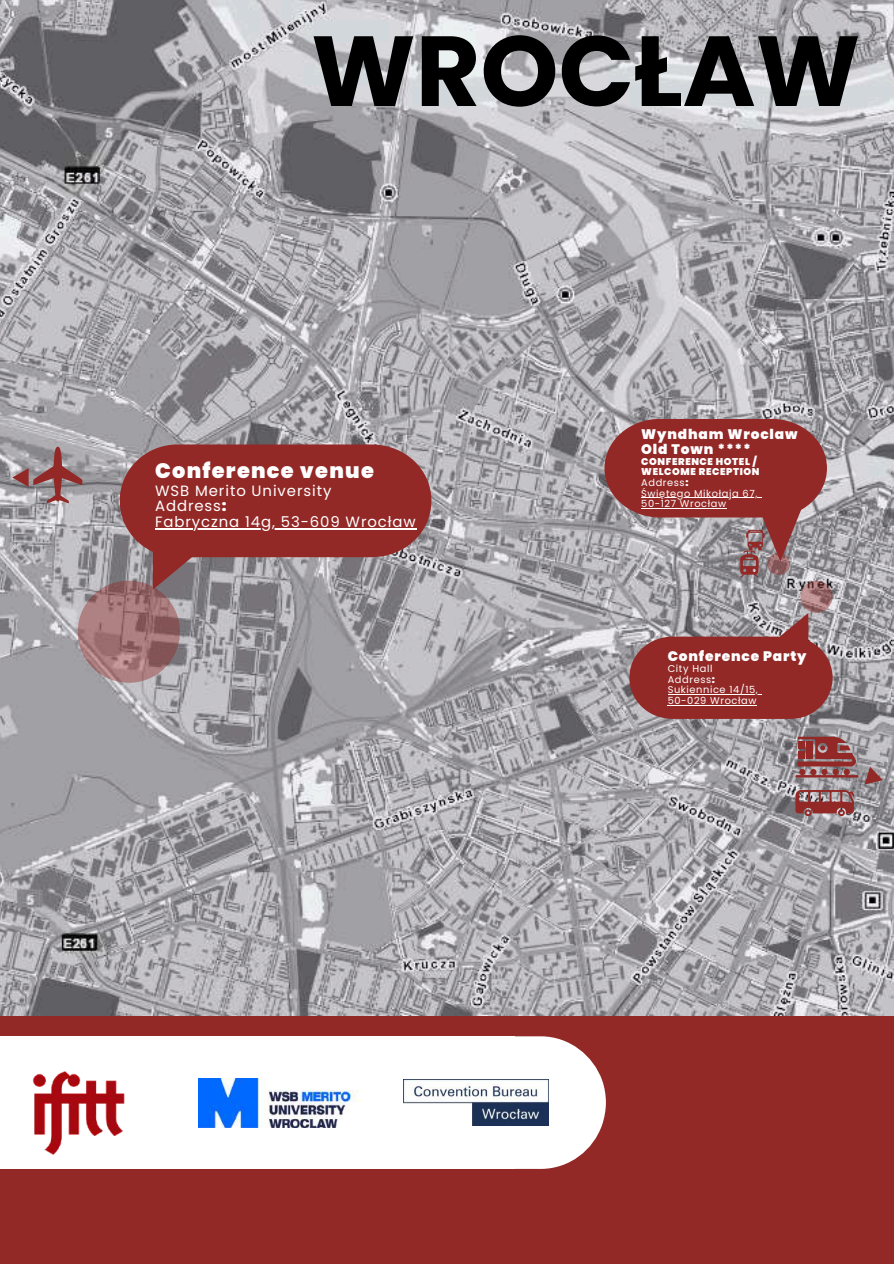
<style>
.page{position:relative;width:894px;height:1264px;background:#fff}
.page>*{position:absolute;margin:0;border:0;box-sizing:border-box;transform-origin:0 0}
.t1{font:700 99.3px "Poppins";color:#000}
.t2{font:900 20.85px "Poppins";letter-spacing:.06em;color:#fff}
.t3{font:14.85px/15.8px "Poppins";letter-spacing:.06em;color:#fff}
.t4{font:900 13.8px/14.7px "Poppins";letter-spacing:.06em;color:#fff}
.t5{font:9.75px/10.6px "Poppins";letter-spacing:.06em;color:#fff}
.s1{font-weight:900}
</style>
<div class="page">
<div style="left:0;top:0;width:893px;height:1263px;background:#932927"></div>
<img style="left:0;top:0;width:893px;height:1015px">
<svg style="left:78px;top:580px;width:102px;height:102px;background:#9f7173"></svg>
<svg style="left:800px;top:580px;width:32px;height:33px"></svg>
<div style="left:0;top:1036px;width:514px;height:132px;background:#fff"></div>
<svg style="left:120px;top:444px;width:311px;height:113px"></svg>
<svg style="left:795px;top:736px;width:63px;height:41px"></svg>
<svg style="left:795px;top:790px;width:59px;height:25px"></svg>
<svg style="left:12px;top:447px;width:70px;height:56px"></svg>
<svg style="left:864px;top:766px;width:18px;height:18px"></svg>
<svg style="left:472px;top:1036px;width:133px;height:132px"></svg>
<hr style="left:155px;top:528px;width:261px;height:1px;background:#fff">
<svg style="left:629px;top:636px;width:203px;height:83px"></svg>
<hr style="left:667px;top:704px;width:89px;height:1px;background:#fff">
<svg style="left:604px;top:419px;width:222px;height:158px"></svg>
<hr style="left:641px;top:508px;width:85px;height:1px;background:#fff">
<img style="left:403px;top:1079px;width:145px;height:46px">
<img style="left:198px;top:1078px;width:160px;height:48px">
<img style="left:32px;top:1071px;width:93px;height:82px">
<h1 class="t1" style="left:311px;top:2px;width:550px">WROCŁAW</h1>
<h2 class="t2" style="left:155px;top:456px;width:220px">Conference venue</h2>
<h3 class="t3" style="left:155px;top:482px;width:262px">WSB Merito University<br>Address<span class="s1">:<br></span>Fabryczna 14g, 53-609 Wrocław</h3>
<h3 class="t4" style="left:641px;top:427px;width:158px">Wyndham Wroclaw<br>Old Town ****</h3>
<p class="t5" style="left:641px;top:456px;width:120px"><span class="s1">CONFERENCE HOTEL /<br>WELCOME RECEPTION<br></span>Address<span class="s1">:<br></span>Świętego Mikołaja 67,<br>50-127 Wrocław</p>
<h3 class="t4" style="left:667px;top:649px;width:140px">Conference Party</h3>
<p class="t5" style="left:667px;top:663px;width:91px">City Hall<br>Address<span class="s1">:<br></span>Sukiennice 14/15,<br>50-029 Wrocław</p>
</div>
